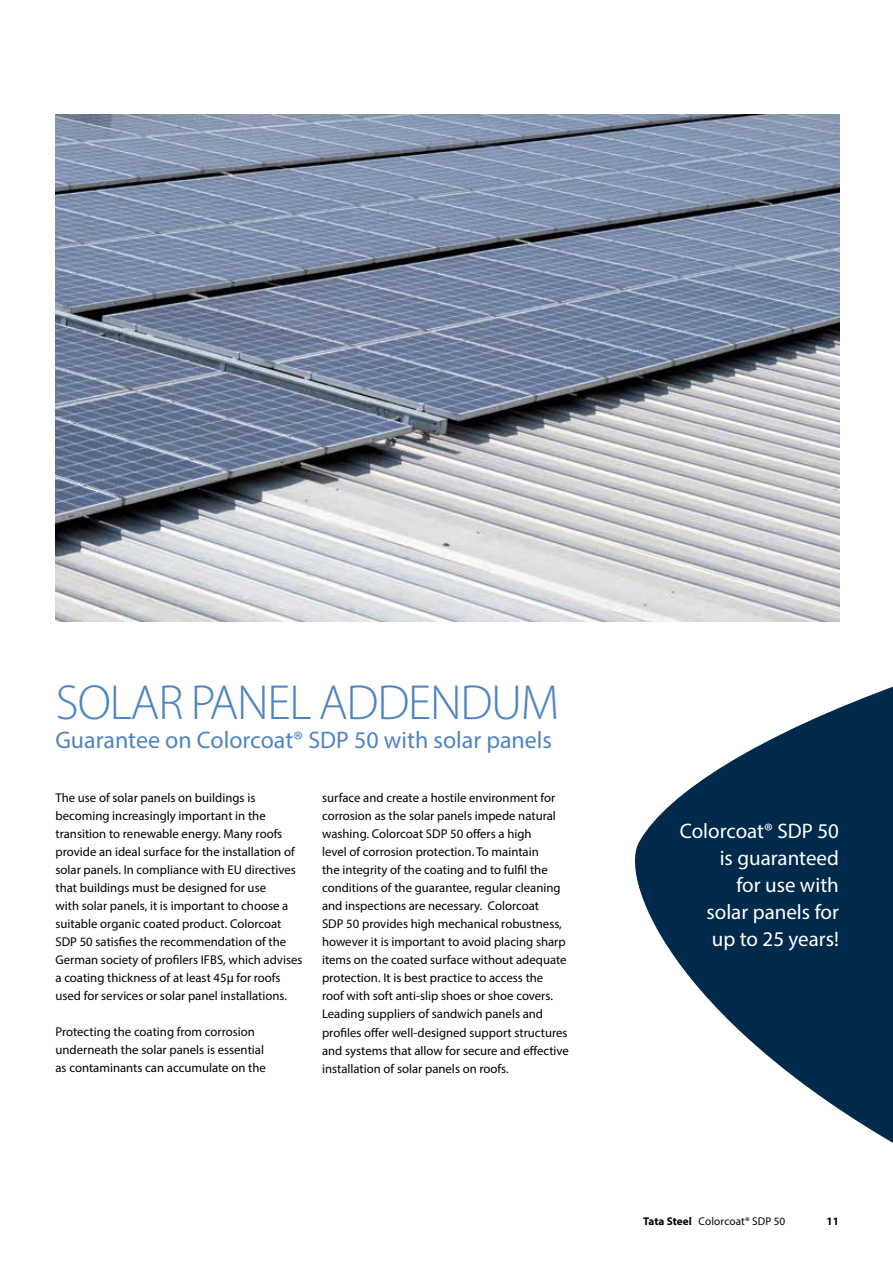
<style>
.page{position:relative;width:893px;height:1263px;background:#fff}
.page>*{position:absolute;margin:0;border:0;box-sizing:border-box;transform-origin:0 0}
.t1{font:300 49.5px "Myriad Pro";letter-spacing:-.025em;color:#4e84c4}
.t2{font:24px "Myriad Pro";color:#4e84c4}
.t3{font:21px/27px "Myriad Pro";color:#fff;text-align:right}
.t4{font:12.75px/18px "Myriad Pro";color:#000}
.t5{font:11.25px "Myriad Pro";letter-spacing:.005em;color:#000}
.t6{font:700 11.25px "Myriad Pro";color:#000}
.s1{font-weight:700}
</style>
<div class="page">
<svg style="left:635px;top:686px;width:258px;height:457px;fill:#002a4b"></svg>
<img style="left:55px;top:115px;width:784px;height:506px">
<h1 class="t1" style="left:56px;top:675px;width:505px">SOLAR PANEL ADDENDUM</h1>
<h2 class="t2" style="left:55px;top:725px;width:498px">Guarantee on Colorcoat® SDP 50 with solar panels</h2>
<p class="t4" style="left:55px;top:789px;width:249px">The use of solar panels on buildings is becoming increasingly important in the transition to renewable energy. Many roofs provide an ideal surface for the installation of solar panels. In compliance with EU directives that buildings must be designed for use<br>with solar panels, it is important to choose a suitable organic coated product. Colorcoat SDP 50 satisfies the recommendation of the German society of profilers IFBS, which advises a coating thickness of at least 45µ for roofs used for services or solar panel installations.</p>
<p class="t4" style="left:55px;top:1023px;width:212px">Protecting the coating from corrosion underneath the solar panels is essential as contaminants can accumulate on the</p>
<p class="t4" style="left:322px;top:789px;width:248px">surface and create a hostile environment for corrosion as the solar panels impede natural washing. Colorcoat SDP 50 offers a high<br>level of corrosion protection. To maintain<br>the integrity of the coating and to fulfil the conditions of the guarantee, regular cleaning and inspections are necessary. Colorcoat<br>SDP 50 provides high mechanical robustness, however it is important to avoid placing sharp items on the coated surface without adequate protection. It is best practice to access the<br>roof with soft anti-slip shoes or shoe covers.<br>Leading suppliers of sandwich panels and profiles offer well-designed support structures and systems that allow for secure and effective installation of solar panels on roofs.</p>
<h3 class="t3" style="left:680px;top:817px;width:161px">Colorcoat® SDP 50 is guaranteed<br>for use with<br>solar panels for up to 25 years!</h3>
<p class="t5" style="left:643px;top:1215px;width:144px"><span class="s1">Tata Steel</span> Colorcoat® SDP 50</p>
<p class="t6" style="left:826px;top:1214px;width:14px">11</p>
</div>
